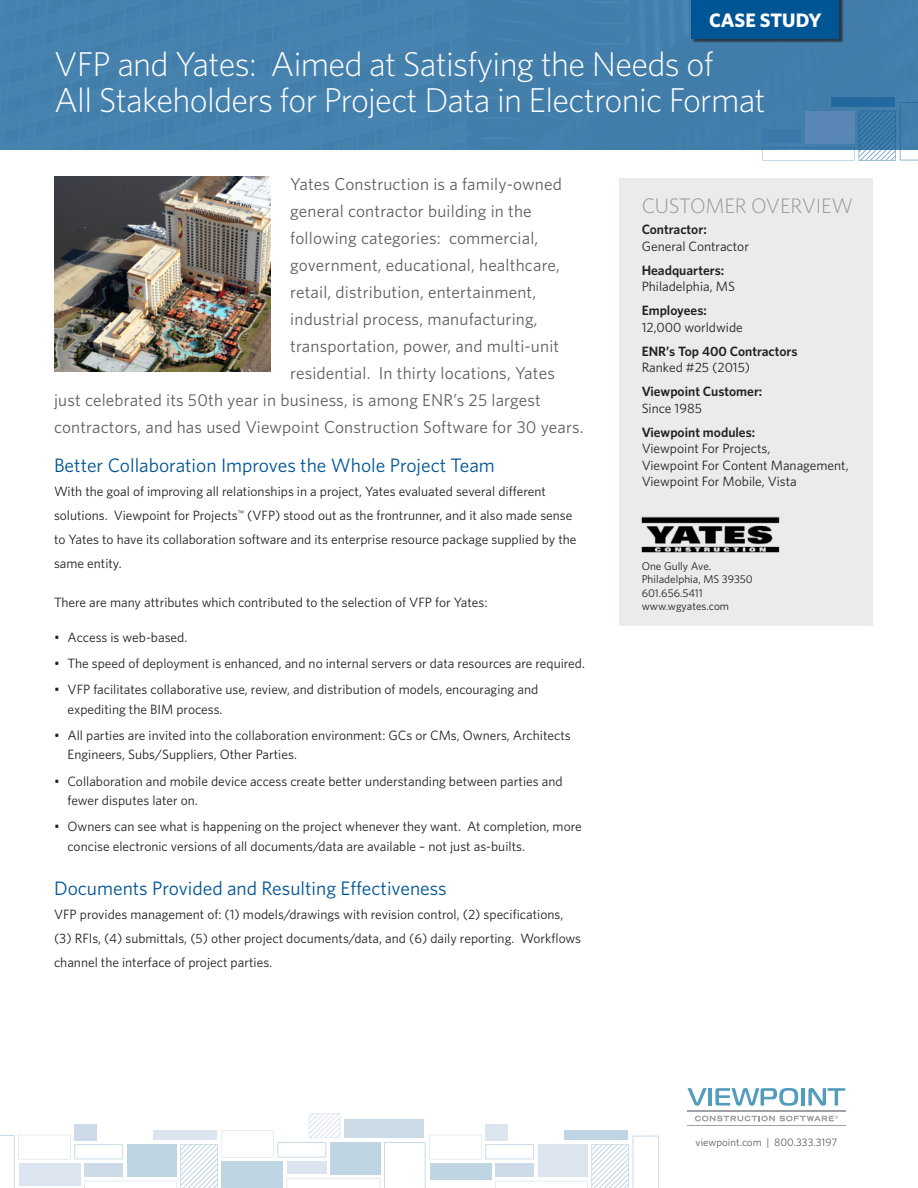
<style>
.page{position:relative;width:918px;height:1188px;background:#fff}
.page>*{position:absolute;margin:0;border:0;box-sizing:border-box;transform-origin:0 0}
.t1{font:300 34.5px/36px "Whitney";letter-spacing:-.02em;color:#fff}
.Sidebar_Headline_Tit{font:300 21px "Whitney";letter-spacing:-.01em;color:#939598}
.Section_Headline{font:19.5px "Whitney";color:#005595}
.t2{font:700 19.5px "Whitney";color:#fff}
.Intro_Body_Copy{font:17.25px "Whitney";letter-spacing:.01em;color:#5f5f62}
.Body_Copy{font:13.5px/24px "Whitney";color:#231f20}
.Sidebar_Body_Copy{font:13.5px/16.5px "Whitney";color:#231f20}
.Sidebar_Headline_Bol{font:600 13.5px "Whitney";color:#231f20}
.Customer_Address{font:11.25px "Whitney";color:#231f20}
.t3{font:10.8px "Whitney";color:#5f5f62}
</style>
<div class="page">
<div style="left:0;top:0;width:918px;height:150px;background:#447fac"></div>
<img style="left:54px;top:176px;width:216px;height:196px">
<div style="left:692px;top:0;width:152px;height:43px;background:#231f20;opacity:.75"></div>
<div style="left:691px;top:0;width:148px;height:38px;background:#005595"></div>
<svg style="left:0;top:1113px;width:659px;height:75px"></svg>
<div style="left:831px;top:97px;width:64px;height:10px;background:#21699f"></div>
<svg style="left:762px;top:102px;width:156px;height:59px"></svg>
<div style="left:619px;top:178px;width:254px;height:448px;background:#eaebec"></div>
<img style="left:642px;top:516px;width:138px;height:37px">
<svg style="left:688px;top:1088px;width:19px;height:18px"></svg>
<hr style="left:708px;top:1088px;width:4px;height:17px;background:#529cbe">
<svg style="left:715px;top:1088px;width:83px;height:18px"></svg>
<hr style="left:801px;top:1088px;width:4px;height:18px;background:#529cbe">
<svg style="left:808px;top:1088px;width:37px;height:18px"></svg>
<svg style="left:695px;top:1116px;width:143px;height:5px"></svg>
<hr style="left:687px;top:1111px;width:158px;height:1px;background:#a0a1a5">
<hr style="left:687px;top:1125px;width:158px;height:1px;background:#a0a1a5">
<p class="t2" style="left:709px;top:7px;width:114px">CASE STUDY</p>
<p class="t1" style="left:54px;top:45px;width:713px">VFP and Yates: Aimed at Satisfying the Needs of<br>All Stakeholders for Project Data in Electronic Format</p>
<p class="Intro_Body_Copy" style="left:290px;top:173px;width:273px">Yates Construction is a family-owned</p>
<p class="Intro_Body_Copy" style="left:290px;top:200px;width:243px">general contractor building in the</p>
<p class="Intro_Body_Copy" style="left:290px;top:227px;width:250px">following categories: commercial,</p>
<p class="Intro_Body_Copy" style="left:290px;top:254px;width:271px">government, educational, healthcare,</p>
<p class="Intro_Body_Copy" style="left:290px;top:281px;width:247px">retail, distribution, entertainment,</p>
<p class="Intro_Body_Copy" style="left:290px;top:308px;width:249px">industrial process, manufacturing,</p>
<p class="Intro_Body_Copy" style="left:290px;top:335px;width:271px">transportation, power, and multi-unit</p>
<p class="Intro_Body_Copy" style="left:290px;top:362px;width:266px">residential. In thirty locations, Yates</p>
<p class="Intro_Body_Copy" style="left:54px;top:389px;width:488px">just celebrated its 50th year in business, is among ENR’s 25 largest</p>
<p class="Intro_Body_Copy" style="left:54px;top:416px;width:531px">contractors, and has used Viewpoint Construction Software for 30 years.</p>
<p class="Section_Headline" style="left:54px;top:453px;width:442px">Better Collaboration Improves the Whole Project Team</p>
<p class="Body_Copy" style="left:54px;top:479px;width:524px">With the goal of improving all relationships in a project, Yates evaluated several different solutions. Viewpoint for Projects<sup>™</sup> (VFP) stood out as the frontrunner, and it also made sense to Yates to have its collaboration software and its enterprise resource package supplied by the same entity.</p>
<p class="Body_Copy" style="left:54px;top:590px;width:435px">There are many attributes which contributed to the selection of VFP for Yates:</p>
<p class="Body_Copy" style="left:54px;top:625px;width:135px">• Access is web-based.</p>
<p class="Body_Copy" style="left:54px;top:651px;width:533px">• The speed of deployment is enhanced, and no internal servers or data resources are required.</p>
<p class="Body_Copy" style="left:68px;top:679px;width:472px;line-height:19.5px;text-indent:-14px">• VFP facilitates collaborative use, review, and distribution of models, encouraging and expediting the BIM process.</p>
<p class="Body_Copy" style="left:68px;top:725px;width:505px;line-height:19.5px;text-indent:-14px">• All parties are invited into the collaboration environment: GCs or CMs, Owners, Architects<br>Engineers, Subs/Suppliers, Other Parties.</p>
<p class="Body_Copy" style="left:68px;top:771px;width:497px;line-height:19.5px;text-indent:-14px">• Collaboration and mobile device access create better understanding between parties and fewer disputes later on.</p>
<p class="Body_Copy" style="left:68px;top:817px;width:516px;line-height:19.5px;text-indent:-14px">• Owners can see what is happening on the project whenever they want. At completion, more concise electronic versions of all documents/data are available – not just as-builts.</p>
<p class="Section_Headline" style="left:54px;top:876px;width:394px">Documents Provided and Resulting Effectiveness</p>
<p class="Body_Copy" style="left:54px;top:902px;width:529px">VFP provides management of: (1) models/drawings with revision control, (2) specifications, (3) RFIs, (4) submittals, (5) other project documents/data, and (6) daily reporting. Workflows channel the interface of project parties.</p>
<p class="Sidebar_Headline_Tit" style="left:642px;top:191px;width:213px">CUSTOMER OVERVIEW</p>
<p class="Sidebar_Headline_Bol" style="left:642px;top:221px;width:67px">Contractor:</p>
<p class="Sidebar_Body_Copy" style="left:642px;top:238px;width:109px">General Contractor</p>
<p class="Sidebar_Headline_Bol" style="left:642px;top:261px;width:84px">Headquarters:</p>
<p class="Sidebar_Body_Copy" style="left:642px;top:278px;width:95px">Philadelphia, MS</p>
<p class="Sidebar_Headline_Bol" style="left:642px;top:302px;width:67px">Employees:</p>
<p class="Sidebar_Body_Copy" style="left:642px;top:319px;width:103px">12,000 worldwide</p>
<p class="Sidebar_Headline_Bol" style="left:642px;top:342px;width:157px">ENR’s Top 400 Contractors</p>
<p class="Sidebar_Body_Copy" style="left:642px;top:359px;width:110px">Ranked #25 (2015)</p>
<p class="Sidebar_Headline_Bol" style="left:642px;top:382px;width:122px">Viewpoint Customer:</p>
<p class="Sidebar_Body_Copy" style="left:642px;top:399px;width:62px">Since 1985</p>
<p class="Sidebar_Headline_Bol" style="left:642px;top:423px;width:115px">Viewpoint modules:</p>
<p class="Sidebar_Body_Copy" style="left:642px;top:440px;width:209px">Viewpoint For Projects,<br>Viewpoint For Content Management,<br>Viewpoint For Mobile, Vista</p>
<p class="Customer_Address" style="left:642px;top:558px;width:71px">One Gully Ave.</p>
<p class="Customer_Address" style="left:642px;top:572px;width:113px">Philadelphia, MS 39350</p>
<p class="Customer_Address" style="left:642px;top:585px;width:63px">601.656.5411</p>
<p class="Customer_Address" style="left:642px;top:599px;width:89px">www.wgyates.com</p>
<p class="t3" style="left:696px;top:1135px;width:143px">viewpoint.com | 800.333.3197</p>
</div>
